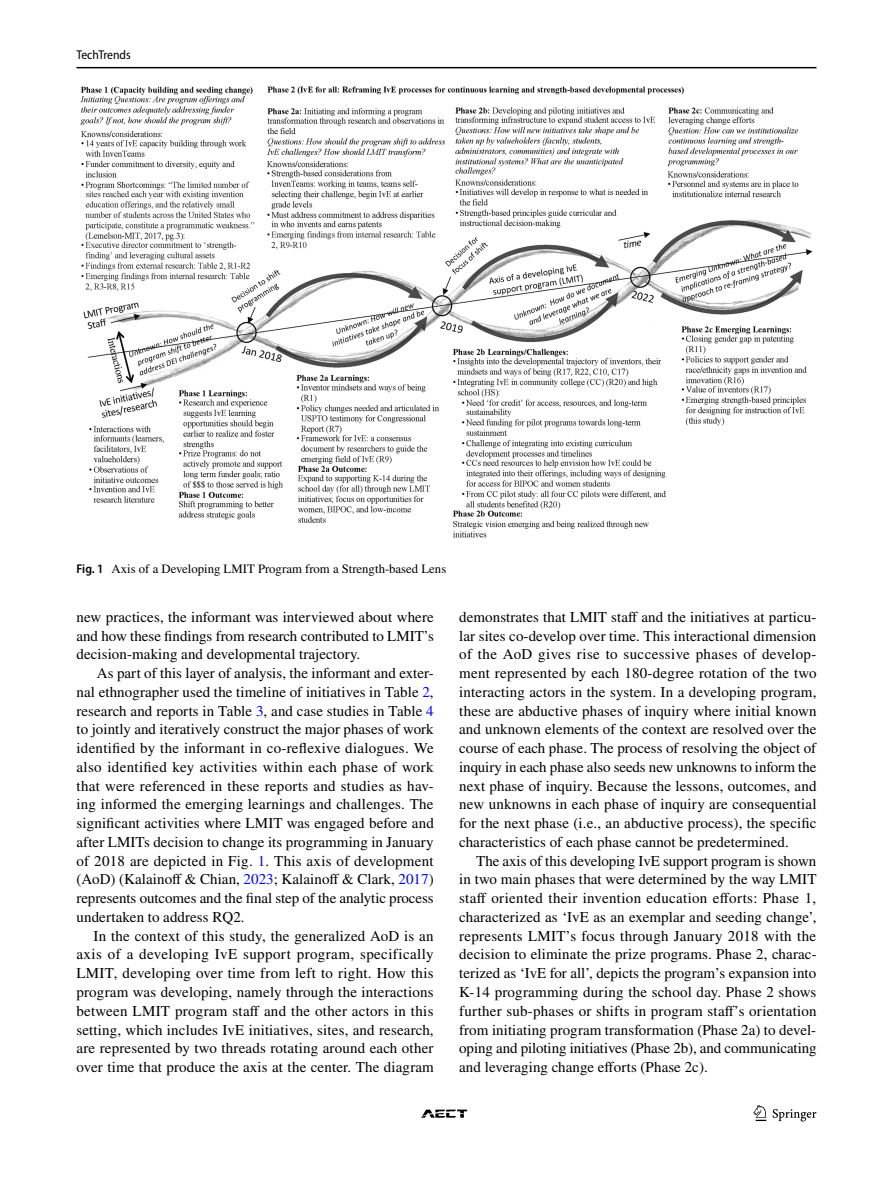
<style>
.page{position:relative;width:893px;height:1187px;background:#fff}
.page>*{position:absolute;margin:0;border:0;box-sizing:border-box;transform-origin:0 0}
.t1{font:15px/18.8px "STIX";letter-spacing:.005em;color:#000;text-align:justify}
.t2{font:12.75px "STIX";color:#000}
.t3{font:semi-condensed 12.75px "Myriad Pro";color:#000}
.s1{font-family:"Myriad Pro";font-weight:600;font-stretch:semi-condensed}
.s2{color:#00f}
</style>
<div class="page">
<hr style="left:77px;top:67px;width:739px;height:1px;background:#000">
<svg style="left:753px;top:1105px;width:13px;height:15px"></svg>
<svg style="left:773px;top:1109px;width:43px;height:12px"></svg>
<svg style="left:421px;top:1109px;width:46px;height:8px"></svg>
<img style="left:81px;top:87px;width:731px;height:450px">
<p class="t3" style="left:77px;top:48px;width:56px">TechTrends</p>
<p class="t2" style="left:77px;top:559px;width:371px"><span class="s1">Fig. 1</span> Axis of a Developing LMIT Program from a Strength-based Lens</p>
<p class="t1" style="left:77px;top:608px;width:359px">new practices, the informant was interviewed about where and how these findings from research contributed to LMIT’s decision-making and developmental trajectory.</p>
<p class="t1" style="left:77px;top:664px;width:359px;text-indent:20px">As part of this layer of analysis, the informant and exter&shy;nal ethnographer used the timeline of initiatives in Table <span class="s2">2</span>, research and reports in Table <span class="s2">3</span>, and case studies in Table <span class="s2">4 </span>to jointly and iteratively construct the major phases of work identified by the informant in co-reflexive dialogues. We also identified key activities within each phase of work that were referenced in these reports and studies as hav&shy;ing informed the emerging learnings and challenges. The significant activities where LMIT was engaged before and after LMITs decision to change its programming in January of 2018 are depicted in Fig. <span class="s2">1</span>. This axis of development (AoD) (Kalainoff &amp; Chian, <span class="s2">2023</span>; Kalainoff &amp; Clark, <span class="s2">2017</span>) represents outcomes and the final step of the analytic process undertaken to address RQ2.</p>
<p class="t1" style="left:77px;top:927px;width:359px;text-indent:17px">In the context of this study, the generalized AoD is an axis of a developing IvE support program, specifically LMIT, developing over time from left to right. How this program was developing, namely through the interactions between LMIT program staff and the other actors in this setting, which includes IvE initiatives, sites, and research, are represented by two threads rotating around each other over time that produce the axis at the center. The diagram</p>
<p class="t1" style="left:459px;top:608px;width:359px">demonstrates that LMIT staff and the initiatives at particu&shy;lar sites co-develop over time. This interactional dimension of the AoD gives rise to successive phases of develop&shy;ment represented by each 180-degree rotation of the two interacting actors in the system. In a developing program, these are abductive phases of inquiry where initial known and unknown elements of the context are resolved over the course of each phase. The process of resolving the object of inquiry in each phase also seeds new unknowns to inform the next phase of inquiry. Because the lessons, outcomes, and new unknowns in each phase of inquiry are consequential for the next phase (i.e., an abductive process), the specific characteristics of each phase cannot be predetermined.</p>
<p class="t1" style="left:459px;top:852px;width:359px;text-indent:17px">The axis of this developing IvE support program is shown in two main phases that were determined by the way LMIT staff oriented their invention education efforts: Phase 1, characterized as ‘IvE as an exemplar and seeding change’, represents LMIT’s focus through January 2018 with the decision to eliminate the prize programs. Phase 2, charac&shy;terized as ‘IvE for all’, depicts the program’s expansion into K-14 programming during the school day. Phase 2 shows further sub-phases or shifts in program staff’s orientation from initiating program transformation (Phase 2a) to devel&shy;oping and piloting initiatives (Phase 2b), and communicating and leveraging change efforts (Phase 2c).</p>
</div>
